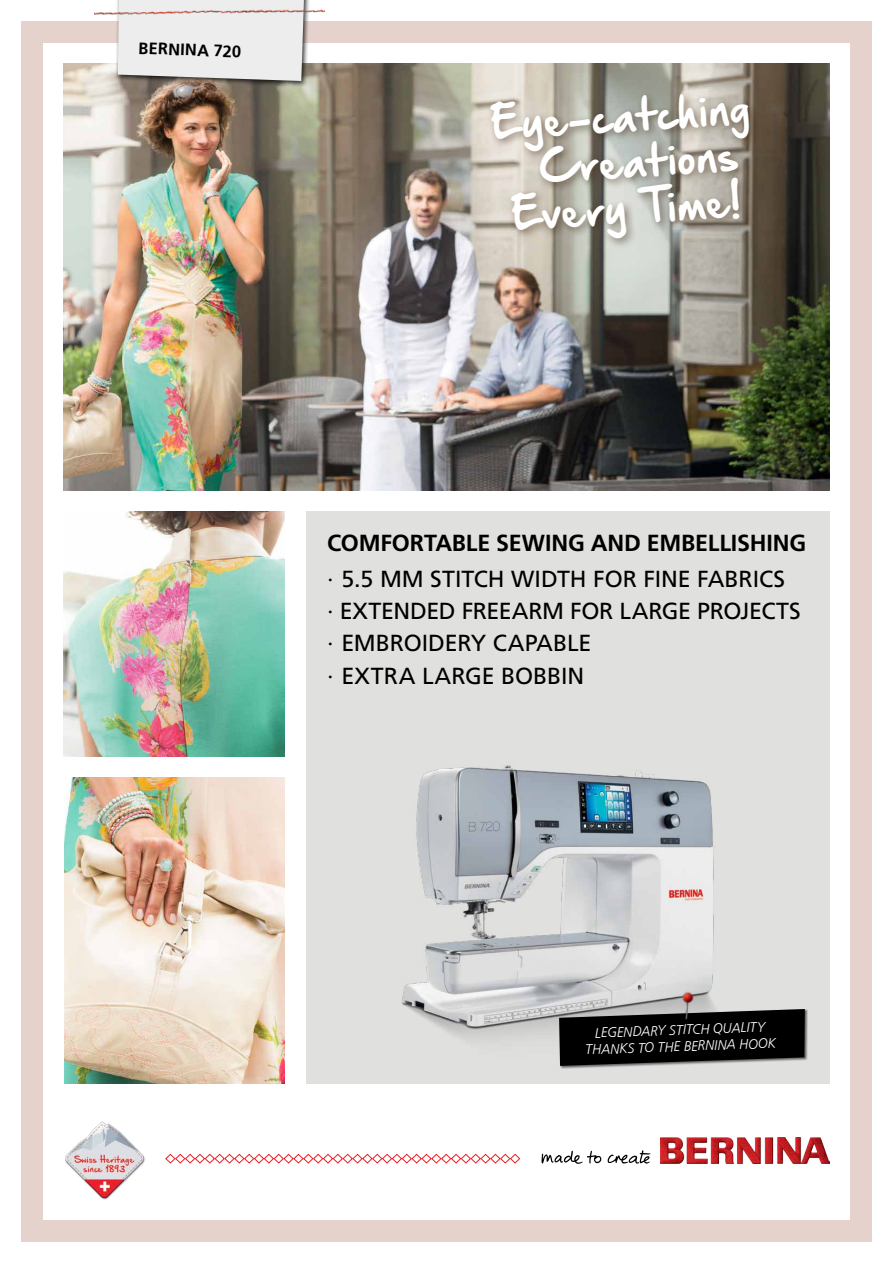
<style>
.page{position:relative;width:893px;height:1263px;background:#fff}
.page>*{position:absolute;margin:0;border:0;box-sizing:border-box;transform-origin:0 0}
.t1{font:38.4px "Hand Of Sean Pro";color:#fff}
.t2{font:23.25px/32.1px "Frutiger LT Com";letter-spacing:-.01em;color:#000}
.t3{font:700 23.25px "Frutiger LT Com";letter-spacing:-.005em;color:#000}
.t4{font:700 16.5px "Frutiger LT Com";color:#000}
.t5{font:italic 300 13.8px/16.5px "Frutiger LT Com";color:#fff;text-align:center}
</style>
<div class="page">
<div style="left:21px;top:21px;width:851px;height:22px;background:#e6d2cd"></div>
<img style="left:65px;top:1121px;width:80px;height:78px">
<svg style="left:165px;top:1153px;width:356px;height:11px"></svg>
<img style="left:660px;top:1138px;width:170px;height:25px">
<svg style="left:541px;top:1150px;width:110px;height:14px"></svg>
<img style="left:64px;top:64px;width:765px;height:426px">
<img style="left:64px;top:511px;width:221px;height:245px">
<img style="left:64px;top:777px;width:221px;height:306px">
<div style="left:306px;top:511px;width:523px;height:572px;background:#e0e0df"></div>
<img style="left:342px;top:765px;width:451px;height:319px">
<div style="left:21px;top:1220px;width:851px;height:22px;background:#e6d2cd"></div>
<div style="left:21px;top:32px;width:22px;height:1208px;background:#e6d2cd"></div>
<div style="left:850px;top:32px;width:22px;height:1208px;background:#e6d2cd"></div>
<div style="left:116px;top:0;width:196px;height:87px;background:#000;opacity:.75"></div>
<div style="left:118px;top:0;width:186px;height:81px;background:#ededee"></div>
<img style="left:95px;top:5px;width:230px;height:13px">
<div style="left:559px;top:1009px;width:249px;height:60px;background:#000;opacity:.55"></div>
<svg style="left:559px;top:1009px;width:246px;height:57px;background:#1c1c1c"></svg>
<img style="left:670px;top:986px;width:32px;height:47px">
<div style="left:486px;top:89px;width:274px;height:160px;background:#3b220b;opacity:.53"></div>
<p class="t4" style="left:139px;top:38px;width:104px;rotate:2deg">BERNINA 720</p>
<h1 class="t1" style="left:490px;top:103px;width:262px;rotate:-3deg">Eye-catching</h1>
<h1 class="t1" style="left:539px;top:147px;width:201px;rotate:-3deg">Creations</h1>
<h1 class="t1" style="left:511px;top:194px;width:232px;rotate:-3deg">Every Time!</h1>
<p class="t3" style="left:327px;top:529px;width:481px">COMFORTABLE SEWING AND EMBELLISHING</p>
<p class="t2" style="left:327px;top:563px;width:475px">· 5.5 MM STITCH WIDTH FOR FINE FABRICS<br>· EXTENDED FREEARM FOR LARGE PROJECTS · EMBROIDERY CAPABLE<br>· EXTRA LARGE BOBBIN</p>
<p class="t5" style="left:585px;top:1025px;width:192px;rotate:-2deg">LEGENDARY STITCH QUALITY<br>THANKS TO THE BERNINA HOOK</p>
</div>
